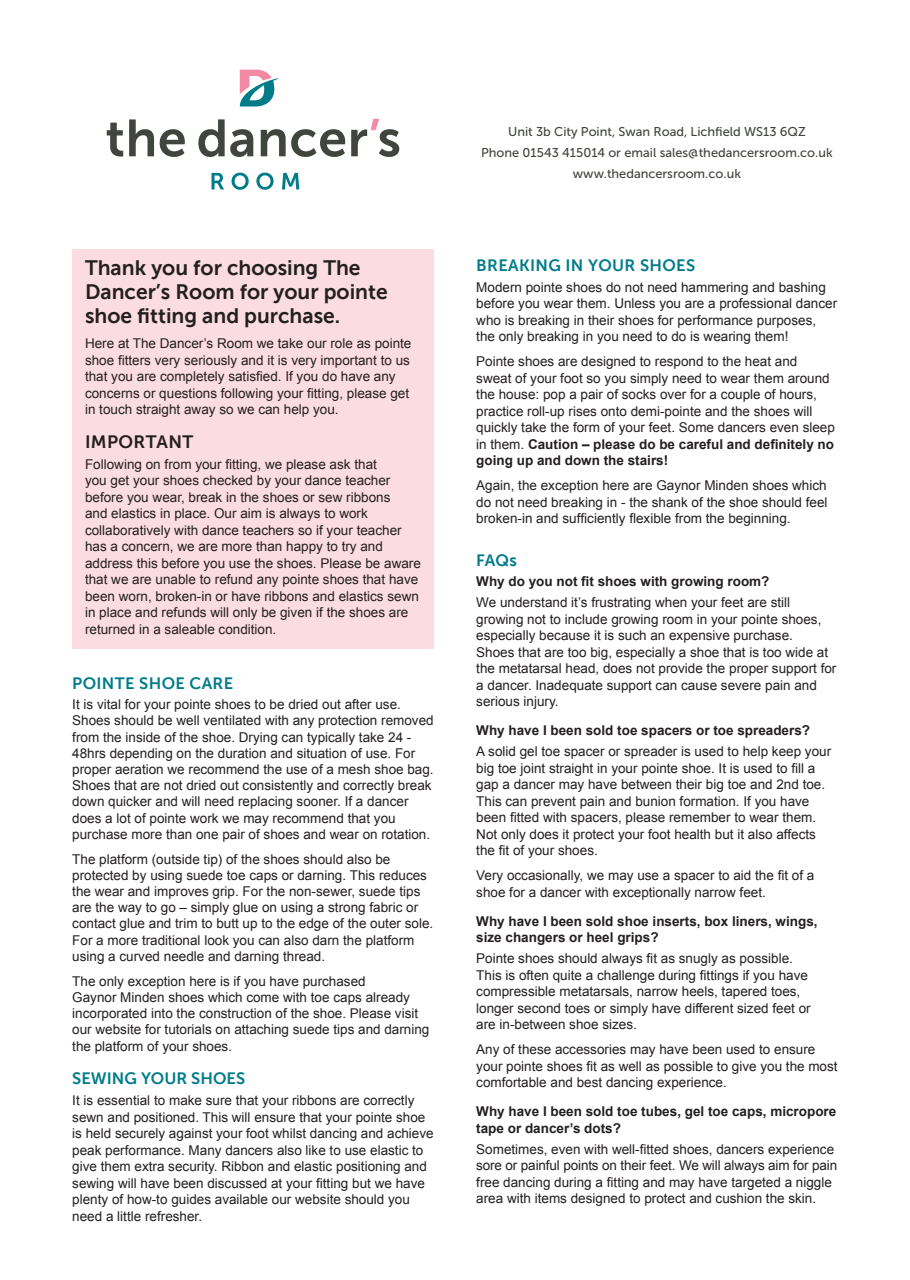
<style>
.page{position:relative;width:910px;height:1280px;background:#fff}
.page>*{position:absolute;margin:0;border:0;box-sizing:border-box;transform-origin:0 0}
.t1{font:21px/24px "Museo Sans 700";color:#231f20}
.t2{font:18px "Museo Sans 700";letter-spacing:.02em;color:#231f20}
.t3{font:16.5px "Museo Sans 700";letter-spacing:.02em;color:#007c89}
.t4{font:16.5px "Museo Sans 700";color:#007c89}
.t5{font:13.5px/16.5px "Arial";color:#231f20}
.t6{font:700 13.5px/16.5px "Arial";color:#231f20}
.t7{font:12.75px/20.7px "Museo Sans 500";color:#40453d;text-align:center}
.s1{font-weight:700}
</style>
<div class="page">
<svg style="left:107px;top:123px;width:16px;height:34px"></svg>
<svg style="left:129px;top:119px;width:25px;height:37px"></svg>
<svg style="left:160px;top:129px;width:25px;height:28px"></svg>
<svg style="left:198px;top:119px;width:55px;height:38px"></svg>
<svg style="left:261px;top:129px;width:84px;height:28px"></svg>
<svg style="left:351px;top:119px;width:48px;height:38px"></svg>
<svg style="left:211px;top:173px;width:13px;height:16px"></svg>
<svg style="left:232px;top:173px;width:17px;height:17px"></svg>
<svg style="left:256px;top:173px;width:18px;height:17px"></svg>
<svg style="left:282px;top:173px;width:17px;height:16px"></svg>
<svg style="left:240px;top:70px;width:39px;height:37px"></svg>
<div style="left:72px;top:249px;width:362px;height:399px;background:#fbdce1"></div>
<h1 class="t1" style="left:85px;top:256px;width:304px">Thank you for choosing The<br>Dancer’s Room for your pointe shoe fitting and purchase.</h1>
<p class="t5" style="left:85px;top:335px;width:328px">Here at The Dancer’s Room we take our role as pointe shoe fitters very seriously and it is very important to us that you are completely satisfied. If you do have any concerns or questions following your fitting, please get in touch straight away so we can help you.</p>
<h2 class="t2" style="left:85px;top:432px;width:110px">IMPORTANT</h2>
<p class="t5" style="left:85px;top:456px;width:337px">Following on from your fitting, we please ask that<br>you get your shoes checked by your dance teacher before you wear, break in the shoes or sew ribbons<br>and elastics in place. Our aim is always to work collaboratively with dance teachers so if your teacher has a concern, we are more than happy to try and address this before you use the shoes. Please be aware that we are unable to refund any pointe shoes that have been worn, broken-in or have ribbons and elastics sewn in place and refunds will only be given if the shoes are returned in a saleable condition.</p>
<p class="t3" style="left:72px;top:674px;width:162px">POINTE SHOE CARE</p>
<p class="t5" style="left:72px;top:696px;width:363px">It is vital for your pointe shoes to be dried out after use.<br>Shoes should be well ventilated with any protection removed from the inside of the shoe. Drying can typically take 24 - 48hrs depending on the duration and situation of use. For proper aeration we recommend the use of a mesh shoe bag.<br>Shoes that are not dried out consistently and correctly break down quicker and will need replacing sooner. If a dancer does a lot of pointe work we may recommend that you purchase more than one pair of shoes and wear on rotation.</p>
<p class="t5" style="left:72px;top:851px;width:362px">The platform (outside tip) of the shoes should also be protected by using suede toe caps or darning. This reduces the wear and improves grip. For the non-sewer, suede tips are the way to go – simply glue on using a strong fabric or contact glue and trim to butt up to the edge of the outer sole.<br>For a more traditional look you can also darn the platform using a curved needle and darning thread.</p>
<p class="t5" style="left:72px;top:973px;width:359px">The only exception here is if you have purchased<br>Gaynor Minden shoes which come with toe caps already incorporated into the construction of the shoe. Please visit our website for tutorials on attaching suede tips and darning the platform of your shoes.</p>
<p class="t4" style="left:72px;top:1069px;width:174px">SEWING YOUR SHOES</p>
<p class="t5" style="left:72px;top:1092px;width:363px">It is essential to make sure that your ribbons are correctly sewn and positioned. This will ensure that your pointe shoe is held securely against your foot whilst dancing and achieve peak performance. Many dancers also like to use elastic to give them extra security. Ribbon and elastic positioning and sewing will have been discussed at your fitting but we have plenty of how-to guides available our website should you need a little refresher.</p>
<p class="t7" style="left:481px;top:121px;width:353px">Unit 3b City Point, Swan Road, Lichfield WS13 6QZ<br>Phone 01543 415014 or email sales@thedancersroom.co.uk www.thedancersroom.co.uk</p>
<p class="t3" style="left:476px;top:256px;width:220px">BREAKING IN YOUR SHOES</p>
<p class="t5" style="left:476px;top:279px;width:362px">Modern pointe shoes do not need hammering and bashing before you wear them. Unless you are a professional dancer who is breaking in their shoes for performance purposes, the only breaking in you need to do is wearing them!</p>
<p class="t5" style="left:476px;top:353px;width:360px">Pointe shoes are designed to respond to the heat and sweat of your foot so you simply need to wear them around the house: pop a pair of socks over for a couple of hours, practice roll-up rises onto demi-pointe and the shoes will quickly take the form of your feet. Some dancers even sleep in them. <span class="s1">Caution – please do be careful and definitely no going up and down the stairs!</span></p>
<p class="t5" style="left:476px;top:477px;width:353px;text-align:justify">Again, the exception here are Gaynor Minden shoes which do not need breaking in - the shank of the shoe should feel broken-in and sufficiently flexible from the beginning.</p>
<p class="t3" style="left:476px;top:551px;width:42px">FAQs</p>
<p class="t6" style="left:476px;top:574px;width:295px">Why do you not fit shoes with growing room?</p>
<p class="t5" style="left:476px;top:594px;width:362px">We understand it’s frustrating when your feet are still growing not to include growing room in your pointe shoes, especially because it is such an expensive purchase.<br>Shoes that are too big, especially a shoe that is too wide at the metatarsal head, does not provide the proper support for a dancer. Inadequate support can cause severe pain and serious injury.</p>
<p class="t6" style="left:476px;top:723px;width:335px">Why have I been sold toe spacers or toe spreaders?</p>
<p class="t5" style="left:476px;top:743px;width:356px">A solid gel toe spacer or spreader is used to help keep your big toe joint straight in your pointe shoe. It is used to fill a gap a dancer may have between their big toe and 2nd toe.<br>This can prevent pain and bunion formation. If you have been fitted with spacers, please remember to wear them.<br>Not only does it protect your foot health but it also affects the fit of your shoes.</p>
<p class="t5" style="left:476px;top:867px;width:340px">Very occasionally, we may use a spacer to aid the fit of a shoe for a dancer with exceptionally narrow feet.</p>
<p class="t6" style="left:476px;top:913px;width:343px">Why have I been sold shoe inserts, box liners, wings, size changers or heel grips?</p>
<p class="t5" style="left:476px;top:950px;width:336px">Pointe shoes should always fit as snugly as possible.<br>This is often quite a challenge during fittings if you have compressible metatarsals, narrow heels, tapered toes, longer second toes or simply have different sized feet or are in-between shoe sizes.</p>
<p class="t5" style="left:476px;top:1041px;width:363px">Any of these accessories may have been used to ensure your pointe shoes fit as well as possible to give you the most comfortable and best dancing experience.</p>
<p class="t6" style="left:476px;top:1104px;width:362px">Why have I been sold toe tubes, gel toe caps, micropore tape or dancer’s dots?</p>
<p class="t5" style="left:476px;top:1141px;width:363px">Sometimes, even with well-fitted shoes, dancers experience sore or painful points on their feet. We will always aim for pain free dancing during a fitting and may have targeted a niggle area with items designed to protect and cushion the skin.</p>
</div>
